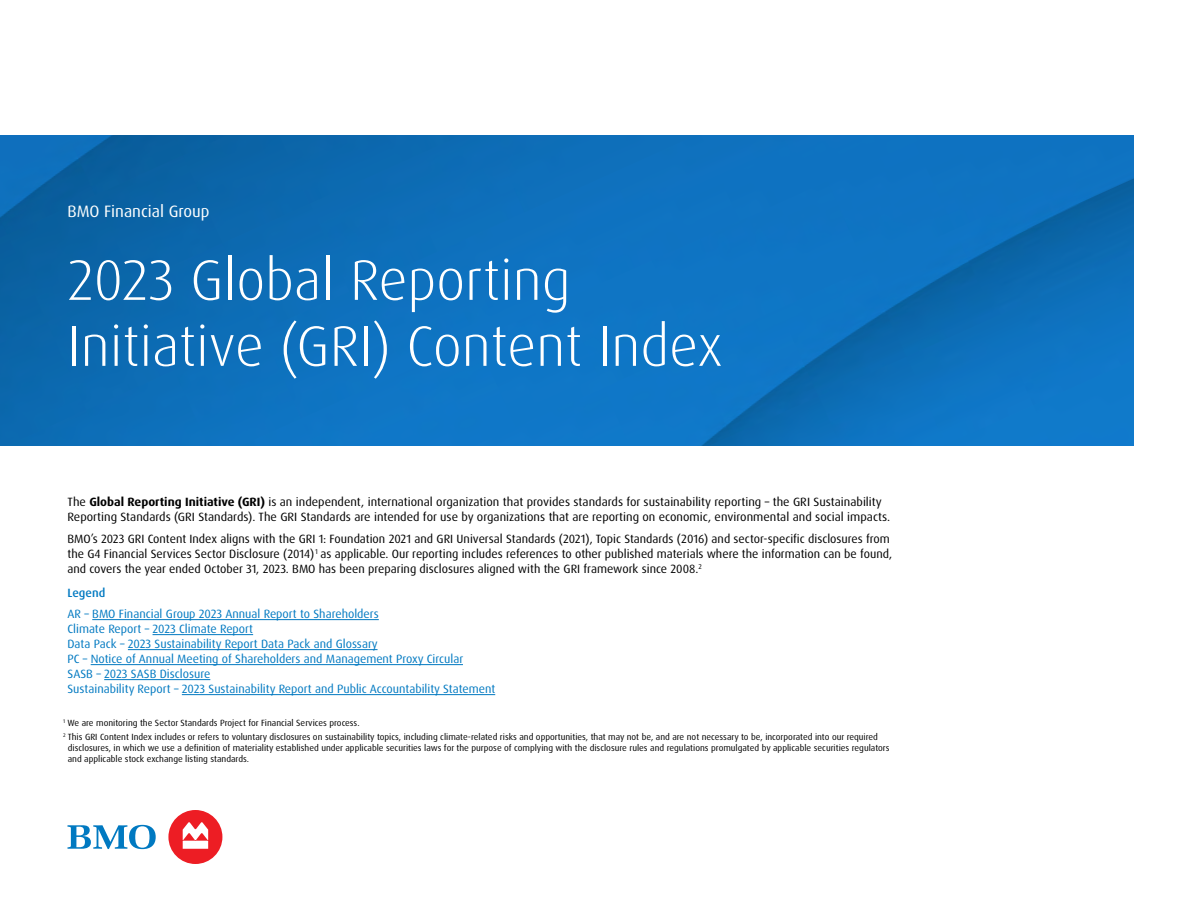
<style>
.page{position:relative;width:1188px;height:918px;background:#fff}
.page>*{position:absolute;margin:0;border:0;box-sizing:border-box;transform-origin:0 0}
.Title__H1{font:300 57px/66px "Dax Pro";color:#fff}
.Title__H1-2{font:16.5px "Dax Pro";color:#fff}
.Main_Body{font:12px/15px "Dax Pro";color:#000}
.Main_Body-2{font:12px "Dax Pro";color:#0079c1}
.GRI_SASB_Cover_Legend_Heading__med__h2{font:500 12px "Dax Pro";color:#0079c1}
.Footnote{font:9px/10.8px "Dax Pro";color:#000}
.s1{font-weight:700}
</style>
<div class="page">
<img style="left:0;top:135px;width:1134px;height:311px">
<div style="left:168px;top:810px;width:54px;height:54px;background:#ed1d24;border-radius:50%"></div>
<svg style="left:68px;top:825px;width:88px;height:24px"></svg>
<svg style="left:183px;top:822px;width:25px;height:27px"></svg>
<hr style="left:92px;top:619px;width:287px;height:1px;background:#0079c1">
<hr style="left:153px;top:634px;width:100px;height:1px;background:#0079c1">
<hr style="left:128px;top:649px;width:250px;height:1px;background:#0079c1">
<hr style="left:91px;top:664px;width:372px;height:1px;background:#0079c1">
<hr style="left:104px;top:679px;width:106px;height:1px;background:#0079c1">
<hr style="left:182px;top:694px;width:313px;height:1px;background:#0079c1">
<h1 class="Title__H1-2" style="left:68px;top:201px;width:144px">BMO Financial Group</h1>
<h1 class="Title__H1" style="left:68px;top:247px;width:657px">2023 Global Reporting<br>Initiative (GRI) Content Index</h1>
<p class="Main_Body" style="left:68px;top:494px;width:824px">The <span class="s1">Global Reporting Initiative (GRI)</span> is an independent, international organization that provides standards for sustainability reporting – the GRI Sustainability<br>Reporting Standards (GRI Standards). The GRI Standards are intended for use by organizations that are reporting on economic, environmental and social impacts.</p>
<p class="Main_Body" style="left:68px;top:531px;width:826px">BMO’s 2023 GRI Content Index aligns with the GRI 1: Foundation 2021 and GRI Universal Standards (2021), Topic Standards (2016) and sector-specific disclosures from the G4 Financial Services Sector Disclosure (2014) <sup>1</sup> as applicable. Our reporting includes references to other published materials where the information can be found, and covers the year ended October 31, 2023. BMO has been preparing disclosures aligned with the GRI framework since 2008.<sup>2</sup></p>
<h2 class="GRI_SASB_Cover_Legend_Heading__med__h2" style="left:68px;top:585px;width:39px">Legend</h2>
<p class="Main_Body-2" style="left:68px;top:607px;width:313px">AR – BMO Financial Group 2023 Annual Report to Shareholders</p>
<p class="Main_Body-2" style="left:68px;top:622px;width:187px">Climate Report – 2023 Climate Report</p>
<p class="Main_Body-2" style="left:68px;top:637px;width:312px">Data Pack – 2023 Sustainability Report Data Pack and Glossary</p>
<p class="Main_Body-2" style="left:68px;top:652px;width:397px">PC – Notice of Annual Meeting of Shareholders and Management Proxy Circular</p>
<p class="Main_Body-2" style="left:68px;top:667px;width:144px">SASB – 2023 SASB Disclosure</p>
<p class="Main_Body-2" style="left:68px;top:682px;width:429px">Sustainability Report – 2023 Sustainability Report and Public Accountability Statement</p>
<p class="Footnote" style="left:63px;top:717px;width:298px"><sup>1</sup> We are monitoring the Sector Standards Project for Financial Services process.</p>
<p class="Footnote" style="left:68px;top:731px;width:823px;text-indent:-5px"><sup>2</sup> This GRI Content Index includes or refers to voluntary disclosures on sustainability topics, including climate-related risks and opportunities, that may not be, and are not necessary to be, incorporated into our required disclosures, in which we use a definition of materiality established under applicable securities laws for the purpose of complying with the disclosure rules and regulations promulgated by applicable securities regulators and applicable stock exchange listing standards.</p>
</div>
